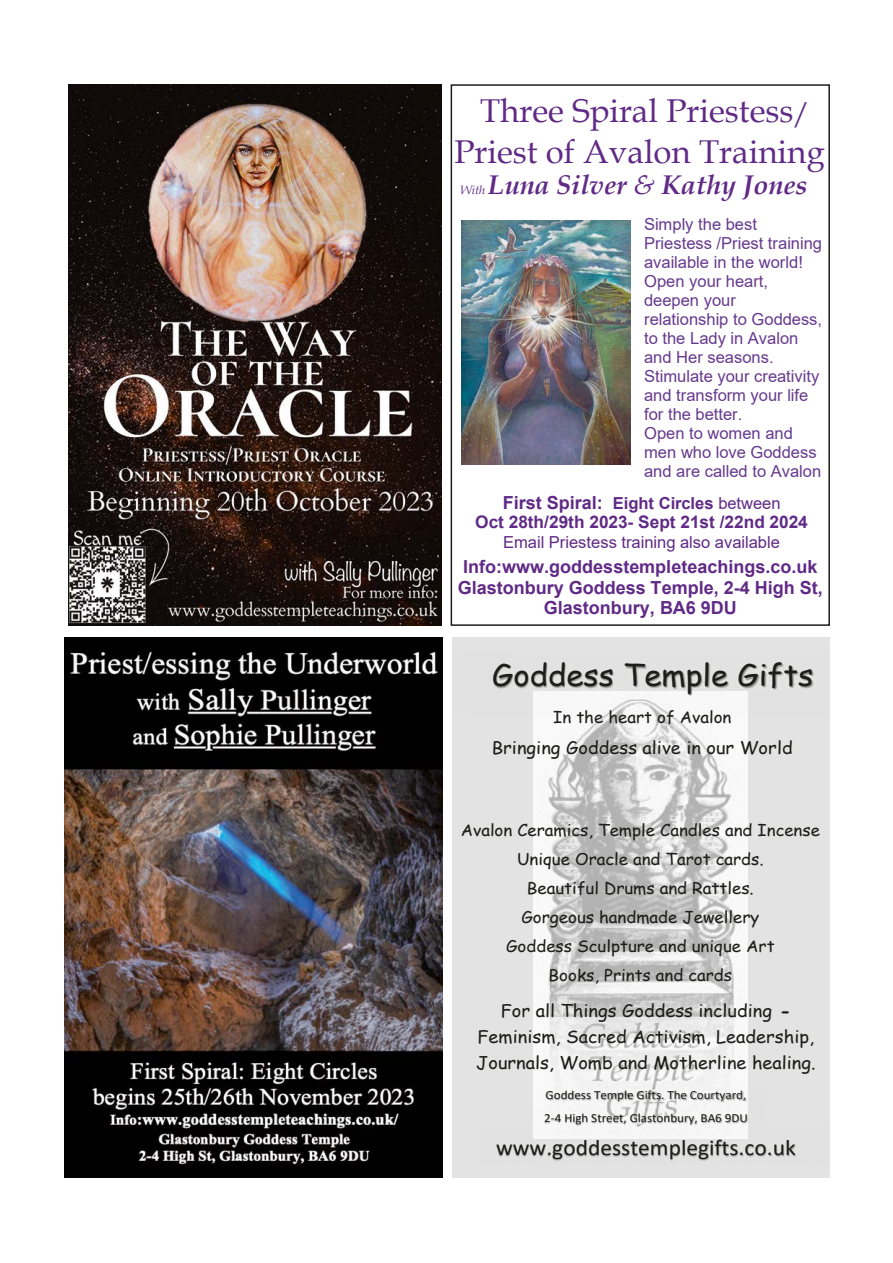
<style>
.page{position:relative;width:893px;height:1263px;background:#fff}
.page>*{position:absolute;margin:0;border:0;box-sizing:border-box;transform-origin:0 0}
.t1{font:33px/41.1px "Book Antiqua";color:#602a86;text-align:center}
.t2{font:29.85px "Comic Sans MS";color:#1d1d1b;scale:1.05 1}
.t3{font:italic 700 27px "Book Antiqua";color:#602a86}
.t4{font:22.35px "Calibri";color:#1d1d1b;scale:1.05 1}
.t5{font:700 18px/20.7px "Arial";color:#602a86;text-align:center}
.t6{font:17.4px/26.2px "Comic Sans MS";color:#1d1d1b;text-align:center;scale:1.05 1}
.t7{font:700 17.25px "Arial";letter-spacing:-.005em;color:#602a86}
.t8{font:16.5px/18.9px "Arial";color:#673a8e}
.t9{font:16.5px "Arial";color:#602a86}
.t10{font:16.2px/29px "Comic Sans MS";color:#1d1d1b;text-align:center;scale:1.05 1}
.t11{font:12.45px/23px "Calibri";color:#1d1d1b;scale:1.05 1}
.t12{font:italic 12px "Book Antiqua";color:#602a86}
.s1{font-size:27px}
.s2{font-weight:400}
.s3{font-size:16.5px}
.s4{font-weight:400;font-size:16.5px}
.s5{font-weight:700}
</style>
<div class="page">
<img style="left:68px;top:84px;width:374px;height:542px">
<img style="left:462px;top:220px;width:169px;height:245px">
<div style="left:451px;top:84px;width:379px;height:542px;border:2px solid #1d1d1b"></div>
<img style="left:65px;top:637px;width:378px;height:540px">
<div style="left:452px;top:637px;width:378px;height:540px;background:#e3e3e3"></div>
<img style="left:534px;top:718px;width:213px;height:408px">
<img style="left:493px;top:663px;width:321px;height:55px">
<img style="left:631px;top:1074px;width:45px;height:1px">
<img style="left:537px;top:1087px;width:211px;height:19px">
<img style="left:536px;top:1106px;width:212px;height:20px">
<img style="left:496px;top:1126px;width:284px;height:35px">
<img style="left:780px;top:1140px;width:16px;height:17px">
<h1 class="t1" style="left:454px;top:89px;width:372px">Three Spiral Priestess<span class="s1">/<br></span>Priest of Avalon Training</h1>
<p class="t12" style="left:460px;top:182px;width:26px">With</p>
<h3 class="t3" style="left:488px;top:166px;width:321px">Luna Silver <span class="s2">&amp;</span> Kathy Jones</h3>
<p class="t8" style="left:644px;top:215px;width:180px">Simply the best<br>Priestess /Priest training available in the world!<br>Open your heart, deepen your relationship to Goddess, to the Lady in Avalon and Her seasons.<br>Stimulate your creativity and transform your life for the better.<br>Open to women and men who love Goddess and are called to Avalon</p>
<p class="t5" style="left:503px;top:492px;width:279px">First Spiral: <span class="s3">Eight Circles</span> <span class="s4">between</span></p>
<p class="t7" style="left:475px;top:510px;width:334px">Oct 28th/29th 2023- Sept 21st /22nd 2024</p>
<p class="t9" style="left:503px;top:530px;width:278px">Email Priestess training also available</p>
<p class="t5" style="left:458px;top:556px;width:366px">Info:www.goddesstempleteachings.co.uk<br>Glastonbury Goddess Temple, 2-4 High St,<br>Glastonbury, BA6 9DU</p>
<h2 class="t2" style="left:492px;top:653px;width:307px">Goddess Temple Gifts</h2>
<p class="t10" style="left:553px;top:702px;width:171px">In the heart of Avalon</p>
<p class="t6" style="left:492px;top:734px;width:288px">Bringing Goddess alive in our World</p>
<p class="t10" style="left:461px;top:815px;width:344px">Avalon Ceramics, Temple Candles and Incense<br>Unique Oracle and Tarot cards.<br>Beautiful Drums and Rattles.<br>Gorgeous handmade Jewellery<br>Goddess Sculpture and unique Art<br>Books, Prints and cards</p>
<p class="t6" style="left:476px;top:997px;width:325px">For all Things Goddess including <span class="s5">-<br></span>Feminism, Sacred Activism, Leadership,<br>Journals, Womb and Motherline healing.</p>
<p class="t11" style="left:544px;top:1083px;width:195px">Goddess Temple Gifts. The Courtyard,<br>2-4 High Street, Glastonbury, BA6 9DU</p>
<h3 class="t4" style="left:496px;top:1132px;width:287px">www.goddesstemplegifts.co.uk</h3>
</div>
